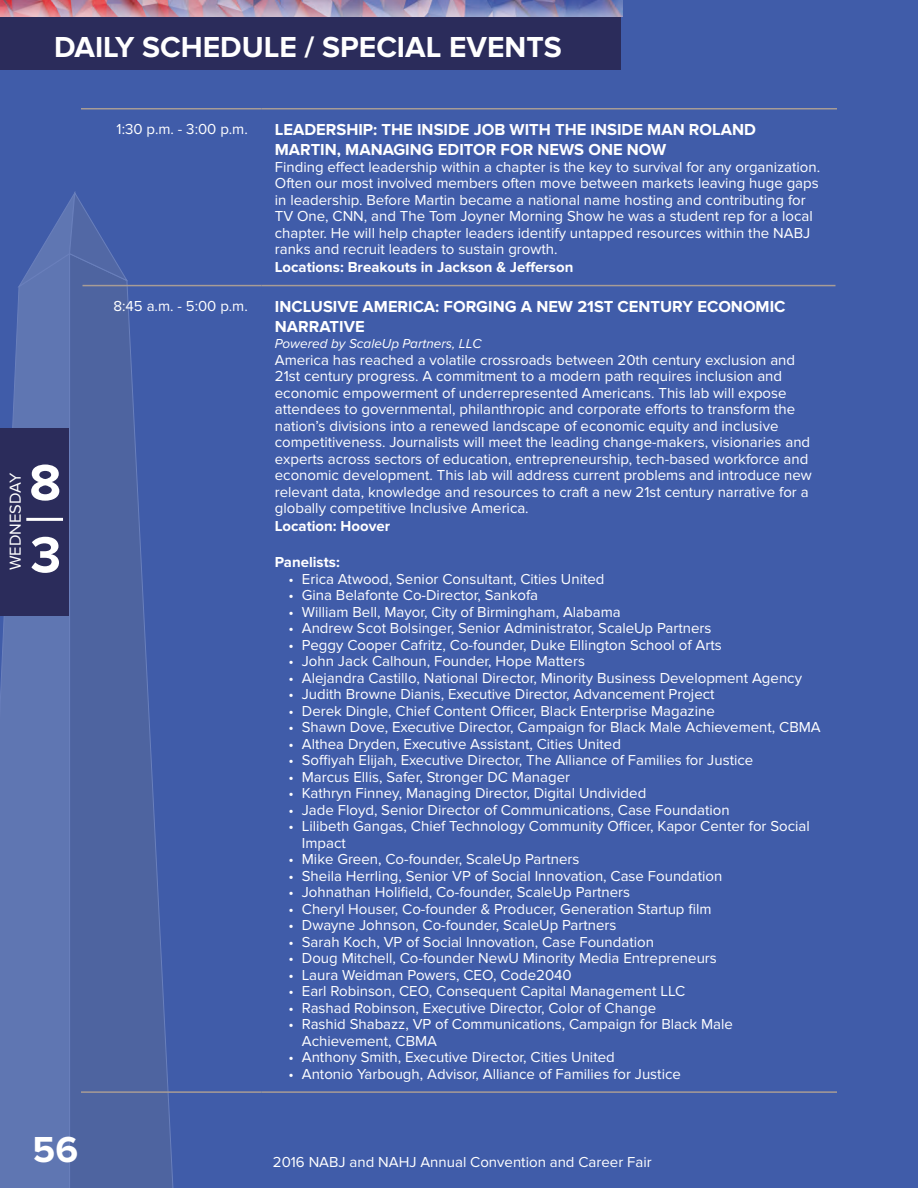
<style>
.page{position:relative;width:918px;height:1188px;background:#405ca9}
.page>*{position:absolute;margin:0;border:0;box-sizing:border-box;transform-origin:0 0}
.t1{font:700 52.5px "Proxima Nova";color:#fff}
.t2{font:700 37.5px "Proxima Nova";color:#fff}
.t3{font:700 30px "Proxima Nova";color:#fff}
.t4{font:700 16.5px/19.8px "Proxima Nova";color:#fff}
.t5{font:16.5px "Proxima Nova";color:#fff}
.t6{font:15px/16.5px "Proxima Nova";color:#fff}
.t7{font:700 15px "Proxima Nova";color:#fff}
.t8{font:italic 13.5px "Proxima Nova";color:#fff}
</style>
<div class="page">
<div style="left:0;top:0;width:621px;height:70px;background:#2b2c5b"></div>
<div style="left:0;top:0;width:638px;height:18px;background:#231f20;opacity:.75"></div>
<svg style="left:70px;top:284px;width:115px;height:904px"></svg>
<svg style="left:0;top:288px;width:70px;height:900px;background:#5d74b1"></svg>
<svg style="left:18px;top:191px;width:110px;height:97px"></svg>
<div style="left:0;top:428px;width:69px;height:187px;background:#2b2c5b"></div>
<hr style="left:26px;top:518px;width:37px;height:3px;background:#fff">
<hr style="left:81px;top:108px;width:180px;height:2px;background:#a89c95">
<hr style="left:261px;top:108px;width:576px;height:2px;background:#a89c95">
<hr style="left:82px;top:285px;width:179px;height:1px;background:#a89c95">
<hr style="left:261px;top:285px;width:575px;height:1px;background:#a89c95">
<hr style="left:81px;top:1091px;width:180px;height:2px;background:#a89c95">
<hr style="left:261px;top:1091px;width:576px;height:2px;background:#a89c95">
<h3 class="t3" style="left:54px;top:30px;width:509px">DAILY SCHEDULE / SPECIAL EVENTS</h3>
<p class="t5" style="left:6px;top:570px;width:99px;rotate:-90deg">WEDNESDAY</p>
<h1 class="t1" style="left:29px;top:452px;width:33px">8</h1>
<h1 class="t1" style="left:30px;top:525px;width:32px">3</h1>
<h2 class="t2" style="left:33px;top:1128px;width:47px">56</h2>
<p class="t6" style="left:117px;top:121px;width:133px">1:30 p.m. - 3:00 p.m.</p>
<p class="t4" style="left:275px;top:120px;width:483px">LEADERSHIP: THE INSIDE JOB WITH THE INSIDE MAN ROLAND<br>MARTIN, MANAGING EDITOR FOR NEWS ONE NOW</p>
<p class="t6" style="left:275px;top:159px;width:547px">Finding effect leadership within a chapter is the key to survival for any organization.<br>Often our most involved members often move between markets leaving huge gaps in leadership. Before Martin became a national name hosting and contributing for TV One, CNN, and The Tom Joyner Morning Show he was a student rep for a local chapter. He will help chapter leaders identify untapped resources within the NABJ ranks and recruit leaders to sustain growth.</p>
<p class="t7" style="left:275px;top:258px;width:300px">Locations: Breakouts in Jackson &amp; Jefferson</p>
<p class="t6" style="left:113px;top:298px;width:136px">8:45 a.m. - 5:00 p.m.</p>
<p class="t4" style="left:275px;top:297px;width:512px">INCLUSIVE AMERICA: FORGING A NEW 21ST CENTURY ECONOMIC<br>NARRATIVE</p>
<p class="t8" style="left:275px;top:336px;width:208px">Powered by ScaleUp Partners, LLC</p>
<p class="t6" style="left:275px;top:352px;width:538px">America has reached a volatile crossroads between 20th century exclusion and 21st century progress. A commitment to a modern path requires inclusion and economic empowerment of underrepresented Americans. This lab will expose attendees to governmental, philanthropic and corporate efforts to transform the nation’s divisions into a renewed landscape of economic equity and inclusive competitiveness. Journalists will meet the leading change-makers, visionaries and experts across sectors of education, entrepreneurship, tech-based workforce and economic development. This lab will address current problems and introduce new relevant data, knowledge and resources to craft a new 21st century narrative for a globally competitive Inclusive America.</p>
<p class="t7" style="left:275px;top:517px;width:117px">Location: Hoover</p>
<p class="t7" style="left:275px;top:553px;width:66px">Panelists:</p>
<p class="t6" style="left:288px;top:571px;width:318px">• Erica Atwood, Senior Consultant, Cities United</p>
<p class="t6" style="left:288px;top:587px;width:251px">• Gina Belafonte Co-Director, Sankofa</p>
<p class="t6" style="left:288px;top:604px;width:334px">• William Bell, Mayor, City of Birmingham, Alabama</p>
<p class="t6" style="left:288px;top:620px;width:425px">• Andrew Scot Bolsinger, Senior Administrator, ScaleUp Partners</p>
<p class="t6" style="left:288px;top:637px;width:435px">• Peggy Cooper Cafritz, Co-founder, Duke Ellington School of Arts</p>
<p class="t6" style="left:288px;top:653px;width:298px">• John Jack Calhoun, Founder, Hope Matters</p>
<p class="t6" style="left:288px;top:670px;width:515px">• Alejandra Castillo, National Director, Minority Business Development Agency</p>
<p class="t6" style="left:288px;top:686px;width:428px">• Judith Browne Dianis, Executive Director, Advancement Project</p>
<p class="t6" style="left:288px;top:703px;width:428px">• Derek Dingle, Chief Content Officer, Black Enterprise Magazine</p>
<p class="t6" style="left:288px;top:719px;width:534px">• Shawn Dove, Executive Director, Campaign for Black Male Achievement, CBMA</p>
<p class="t6" style="left:288px;top:736px;width:334px">• Althea Dryden, Executive Assistant, Cities United</p>
<p class="t6" style="left:288px;top:752px;width:466px">• Soffiyah Elijah, Executive Director, The Alliance of Families for Justice</p>
<p class="t6" style="left:288px;top:769px;width:283px">• Marcus Ellis, Safer, Stronger DC Manager</p>
<p class="t6" style="left:288px;top:785px;width:359px">• Kathryn Finney, Managing Director, Digital Undivided</p>
<p class="t6" style="left:288px;top:802px;width:443px">• Jade Floyd, Senior Director of Communications, Case Foundation</p>
<p class="t6" style="left:302px;top:818px;width:510px;text-indent:-13px">• Lilibeth Gangas, Chief Technology Community Officer, Kapor Center for Social<br>Impact</p>
<p class="t6" style="left:288px;top:851px;width:293px">• Mike Green, Co-founder, ScaleUp Partners</p>
<p class="t6" style="left:288px;top:868px;width:436px">• Sheila Herrling, Senior VP of Social Innovation, Case Foundation</p>
<p class="t6" style="left:288px;top:884px;width:343px">• Johnathan Holifield, Co-founder, ScaleUp Partners</p>
<p class="t6" style="left:288px;top:901px;width:425px">• Cheryl Houser, Co-founder &amp; Producer, Generation Startup film</p>
<p class="t6" style="left:288px;top:917px;width:330px">• Dwayne Johnson, Co-founder, ScaleUp Partners</p>
<p class="t6" style="left:288px;top:934px;width:367px">• Sarah Koch, VP of Social Innovation, Case Foundation</p>
<p class="t6" style="left:288px;top:950px;width:430px">• Doug Mitchell, Co-founder NewU Minority Media Entrepreneurs</p>
<p class="t6" style="left:288px;top:967px;width:285px">• Laura Weidman Powers, CEO, Code2040</p>
<p class="t6" style="left:288px;top:983px;width:398px">• Earl Robinson, CEO, Consequent Capital Management LLC</p>
<p class="t6" style="left:288px;top:1000px;width:369px">• Rashad Robinson, Executive Director, Color of Change</p>
<p class="t6" style="left:302px;top:1016px;width:433px;text-indent:-14px">• Rashid Shabazz, VP of Communications, Campaign for Black Male<br>Achievement, CBMA</p>
<p class="t6" style="left:288px;top:1049px;width:328px">• Anthony Smith, Executive Director, Cities United</p>
<p class="t6" style="left:288px;top:1066px;width:394px">• Antonio Yarbough, Advisor, Alliance of Families for Justice</p>
<p class="t6" style="left:273px;top:1154px;width:380px">2016 NABJ and NAHJ Annual Convention and Career Fair</p>
</div>
